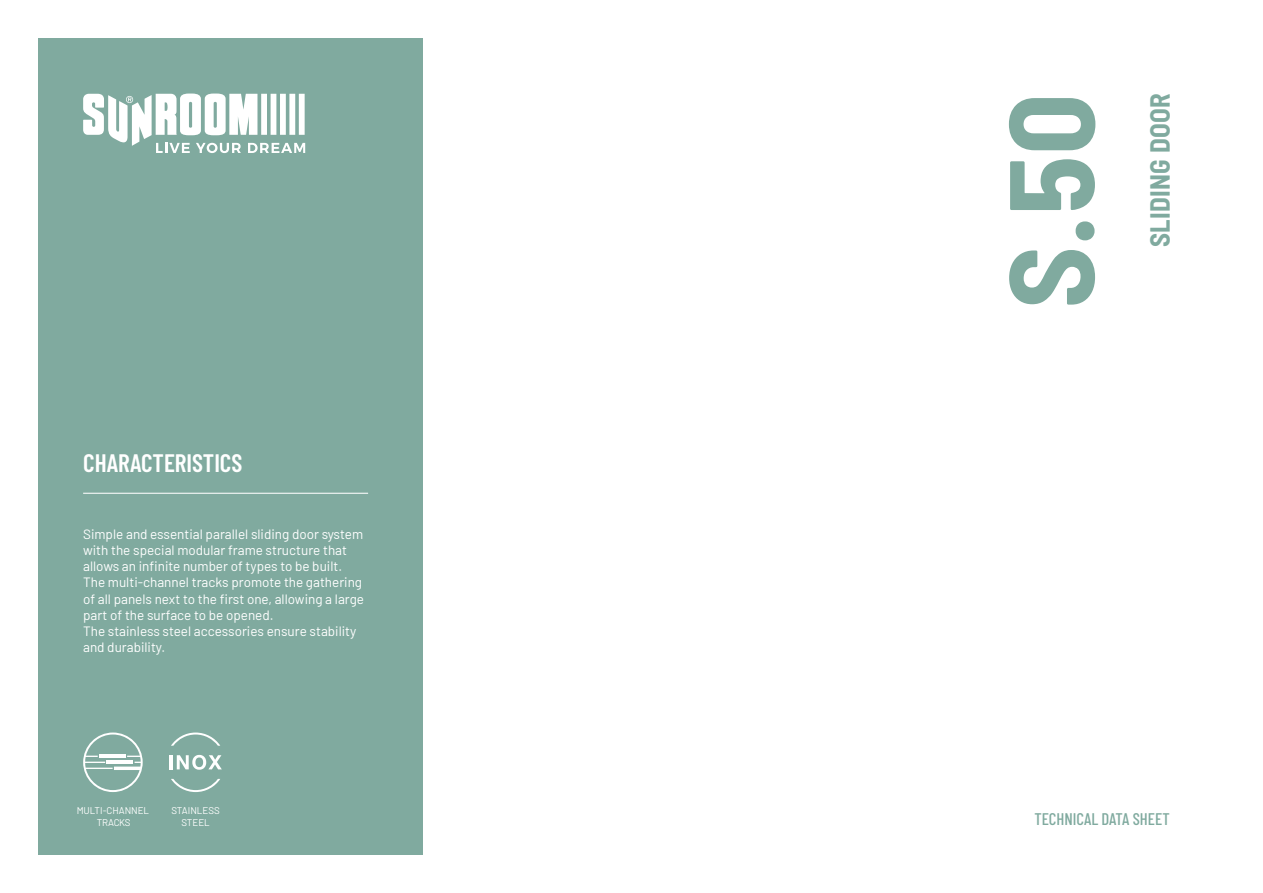
<style>
.page{position:relative;width:1263px;height:893px;background:#fff}
.page>*{position:absolute;margin:0;border:0;box-sizing:border-box;transform-origin:0 0}
.t1{font:700 semi-condensed 120px "Barlow";color:#80aa9f}
.t2{font:700 semi-condensed 27px "Barlow";letter-spacing:.01em;color:#80aa9f}
.t3{font:600 25.2px "Barlow Condensed";color:#fff}
.t4{font:500 16.8px "Barlow Condensed";color:#80aa9f}
.t5{font:13.5px/16.2px "Barlow";color:#fff}
.t6{font:9.75px/11.7px "Barlow";color:#fff;text-align:center}
</style>
<div class="page">
<div style="left:38px;top:38px;width:385px;height:817px;background:#80aa9f"></div>
<svg style="left:83px;top:94px;width:222px;height:59px"></svg>
<hr style="left:83px;top:493px;width:285px;height:1px;background:#fff">
<svg style="left:83px;top:732px;width:60px;height:60px"></svg>
<svg style="left:171px;top:779px;width:49px;height:13px"></svg>
<svg style="left:171px;top:732px;width:49px;height:14px"></svg>
<hr style="left:169px;top:755px;width:4px;height:14px;background:#fff">
<svg style="left:177px;top:755px;width:45px;height:15px"></svg>
<h3 class="t3" style="left:83px;top:445px;width:161px">CHARACTERISTICS</h3>
<p class="t5" style="left:83px;top:525px;width:282px">Simple and essential parallel sliding door system with the special modular frame structure that allows an infinite number of types to be built.<br>The multi-channel tracks promote the gathering of all panels next to the first one, allowing a large part of the surface to be opened.<br>The stainless steel accessories ensure stability and durability.</p>
<p class="t6" style="left:77px;top:804px;width:74px">MULTI-CHANNEL<br>TRACKS</p>
<p class="t6" style="left:171px;top:804px;width:50px">STAINLESS<br>STEEL</p>
<h1 class="t1" style="left:964px;top:309px;width:217px;rotate:-90deg">S.50</h1>
<h2 class="t2" style="left:1140px;top:247px;width:155px;rotate:-90deg">SLIDING DOOR</h2>
<p class="t4" style="left:1034px;top:807px;width:137px">TECHNICAL DATA SHEET</p>
</div>
